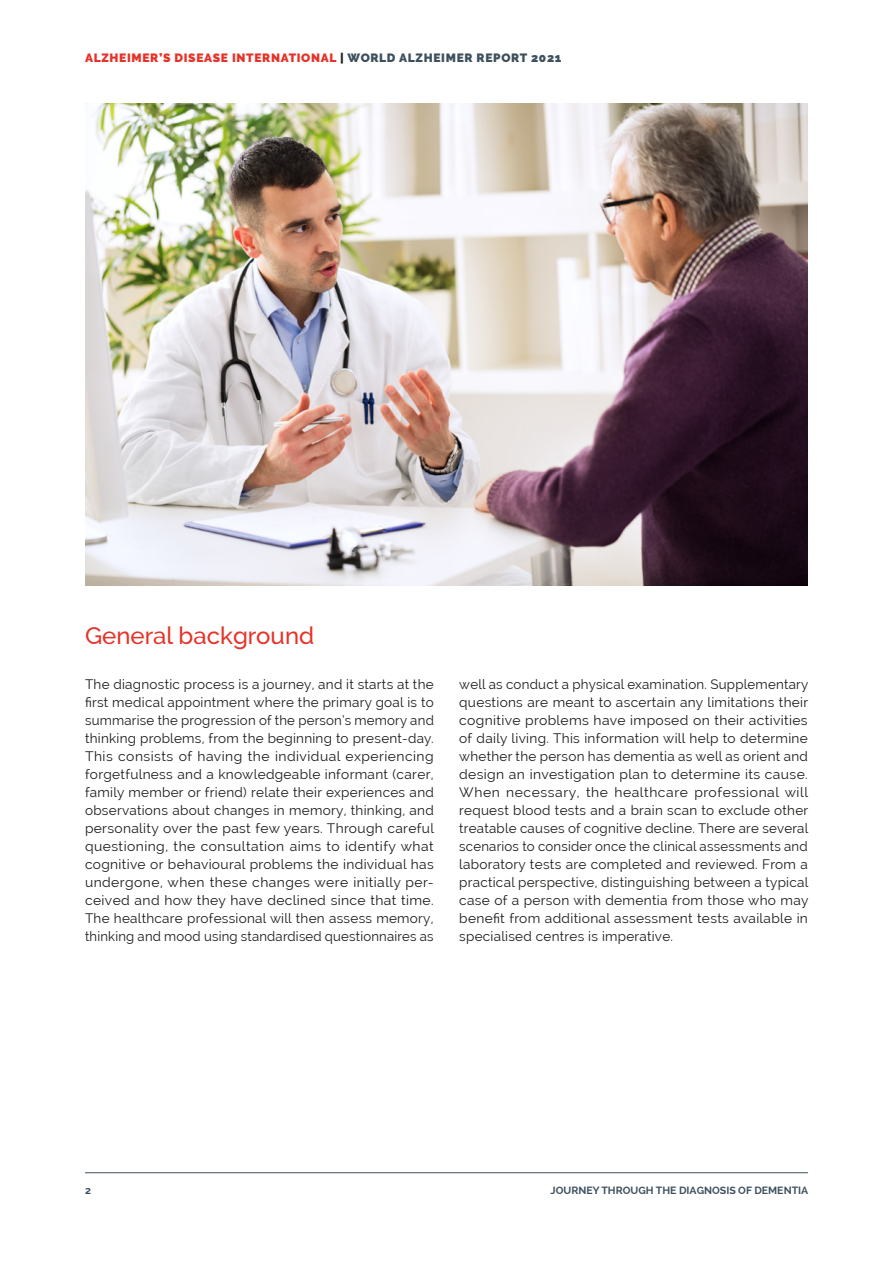
<style>
.page{position:relative;width:893px;height:1263px;background:#fff}
.page>*{position:absolute;margin:0;border:0;box-sizing:border-box;transform-origin:0 0}
.t1{font:500 24px "Raleway";color:#e63329}
.body{font:13.5px/18px "Raleway";letter-spacing:.015em;color:#1d1d1b;text-align:justify}
.t2{font:900 12px "Raleway";letter-spacing:.055em;color:#e63329}
.t3{font:700 10.5px "Raleway";color:#3e505d}
.s1{color:#1d1d1b}
.s2{color:#3e505d}
</style>
<div class="page">
<hr style="left:85px;top:1172px;width:723px;height:1px;background:#3e505d">
<img style="left:85px;top:103px;width:723px;height:482px">
<p class="t2" style="left:85px;top:51px;width:478px">ALZHEIMER’S DISEASE INTERNATIONAL <span class="s1">|</span> <span class="s2">WORLD ALZHEIMER REPORT 2021</span></p>
<h1 class="t1" style="left:85px;top:621px;width:231px">General background</h1>
<p class="body" style="left:85px;top:675px;width:351px">The diagnostic process is a journey, and it starts at the first medical appointment where the primary goal is to summarise the progression of the person’s memory and thinking problems, from the beginning to present-day.<br>This consists of having the individual experiencing forgetfulness and a knowledgeable informant (carer, family member or friend) relate their experiences and observations about changes in memory, thinking, and personality over the past few years. Through careful questioning, the consultation aims to identify what cognitive or behavioural problems the individual has undergone, when these changes were initially per&shy;ceived and how they have declined since that time.<br>The healthcare professional will then assess memory, thinking and mood using standardised questionnaires as</p>
<p class="body" style="left:459px;top:675px;width:351px">well as conduct a physical examination. Supplementary questions are meant to ascertain any limitations their cognitive problems have imposed on their activities of daily living. This information will help to determine whether the person has dementia as well as orient and design an investigation plan to determine its cause.<br>When necessary, the healthcare professional will request blood tests and a brain scan to exclude other treatable causes of cognitive decline. There are several scenarios to consider once the clinical assessments and laboratory tests are completed and reviewed. From a practical perspective, distinguishing between a typical case of a person with dementia from those who may benefit from additional assessment tests available in specialised centres is imperative.</p>
<p class="t3" style="left:85px;top:1184px;width:7px">2</p>
<p class="t3" style="left:551px;top:1184px;width:259px">JOURNEY THROUGH THE DIAGNOSIS OF DEMENTIA</p>
</div>
